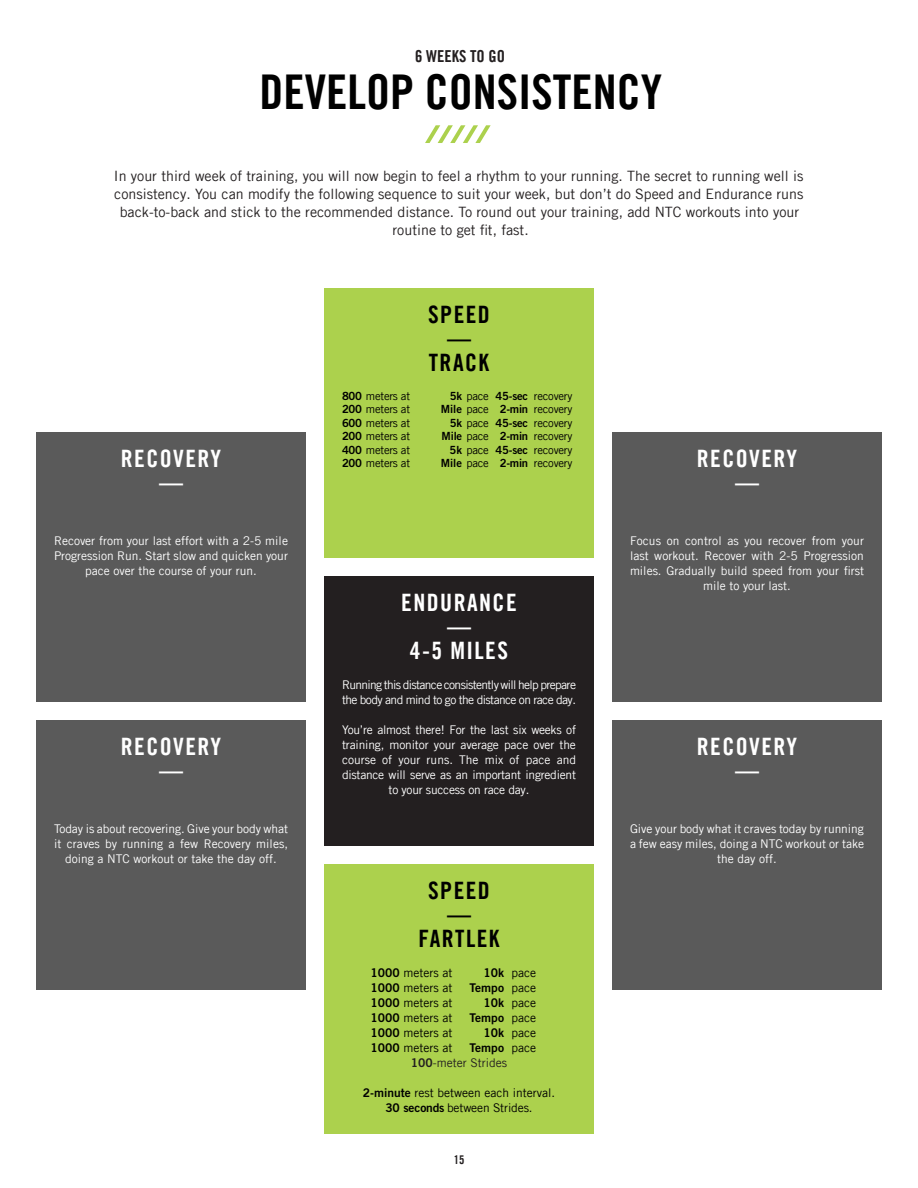
<style>
.page{position:relative;width:918px;height:1188px;background:#fff}
.page>*{position:absolute;margin:0;border:0;box-sizing:border-box;transform-origin:0 0}
.t1{font:700 condensed 48px "Trade Gothicfor Nike 365";color:#000}
.t2{font:700 condensed 24px/24px "Trade Gothicfor Nike 365";letter-spacing:.06em;color:#fff;text-align:center}
.t3{font:700 condensed 24px/24px "Trade Gothicfor Nike 365";letter-spacing:.06em;color:#000;text-align:center}
.t4{font:700 condensed 16.5px "Trade Gothicfor Nike 365";color:#231f20}
.t5{font:14.25px/18px "Trade Gothicfor Nike 365";color:#231f20;text-align:center}
.t6{font:12px/15px "Trade Gothicfor Nike 365";color:#fff;text-align:center}
.t7{font:12px/15px "Trade Gothicfor Nike 365";letter-spacing:-.02em;color:#fff;text-align:center}
.t8{font:12px/15px "Trade Gothicfor Nike 365";color:#000;text-align:center}
.t9{font:12px/15px "Trade Gothicfor Nike 365";letter-spacing:-.05em;color:#fff}
.t10{font:12px "Trade Gothic LT Std Bd 2";color:#000}
.t11{font:12px "Trade Gothicfor Nike 365";color:#231f20}
.t12{font:700 condensed 12px "Trade Gothicfor Nike 365";color:#231f20}
.t13{font:11.25px "Trade Gothicfor Nike 365";letter-spacing:-.02em;color:#000}
.s1{font-family:"Trade Gothic LT Std Bd 2"}
.s2{font-family:"Trade Gothicfor Nike 365"}
</style>
<div class="page">
<div style="left:324px;top:864px;width:270px;height:270px;background:#acd14d"></div>
<div style="left:324px;top:288px;width:270px;height:270px;background:#acd14d"></div>
<div style="left:36px;top:432px;width:270px;height:270px;background:#5a5a5a"></div>
<div style="left:612px;top:432px;width:270px;height:270px;background:#5a5a5a"></div>
<div style="left:612px;top:720px;width:270px;height:270px;background:#5a5a5a"></div>
<div style="left:36px;top:720px;width:270px;height:270px;background:#5a5a5a"></div>
<div style="left:324px;top:576px;width:270px;height:270px;background:#231f20"></div>
<svg style="left:425px;top:125px;width:66px;height:18px"></svg>
<h3 class="t4" style="left:415px;top:46px;width:91px">6 WEEKS TO GO</h3>
<h1 class="t1" style="left:260px;top:62px;width:404px">DEVELOP CONSISTENCY</h1>
<p class="t5" style="left:114px;top:167px;width:691px">In your third week of training, you will now begin to feel a rhythm to your running. The secret to running well is consistency. You can modify the following sequence to suit your week, but don’t do Speed and Endurance runs back-to-back and stick to the recommended distance. To round out your training, add NTC workouts into your routine to get fit, fast.</p>
<h2 class="t2" style="left:121px;top:447px;width:102px">RECOVERY —</h2>
<p class="t6" style="left:54px;top:533px;width:236px">Recover from your last effort with a 2-5 mile<br>Progression Run. Start slow and quicken your pace over the course of your run.</p>
<h2 class="t2" style="left:121px;top:735px;width:102px">RECOVERY —</h2>
<p class="t6" style="left:54px;top:821px;width:236px">Today is about recovering. Give your body what it craves by running a few Recovery miles, doing a NTC workout or take the day off.</p>
<h2 class="t3" style="left:428px;top:303px;width:63px">SPEED —<br>TRACK</h2>
<p class="t13" style="left:342px;top:389px;width:70px"><span class="s1">800</span> meters at</p>
<p class="t13" style="left:450px;top:389px;width:124px"><span class="s1">5k</span> pace <span class="s1">45-sec</span> recovery</p>
<p class="t13" style="left:342px;top:403px;width:70px"><span class="s1">200</span> meters at</p>
<p class="t13" style="left:441px;top:403px;width:133px"><span class="s1">Mile</span> pace <span class="s1">2-min</span> recovery</p>
<p class="t13" style="left:342px;top:416px;width:70px"><span class="s1">600</span> meters at</p>
<p class="t13" style="left:450px;top:416px;width:124px"><span class="s1">5k</span> pace <span class="s1">45-sec</span> recovery</p>
<p class="t13" style="left:342px;top:430px;width:70px"><span class="s1">200</span> meters at</p>
<p class="t13" style="left:442px;top:430px;width:132px"><span class="s1">Mile</span> pace <span class="s1">2-min</span> recovery</p>
<p class="t13" style="left:342px;top:443px;width:70px"><span class="s1">400</span> meters at</p>
<p class="t13" style="left:449px;top:443px;width:124px"><span class="s1">5k</span> pace <span class="s1">45-sec</span> recovery</p>
<p class="t13" style="left:342px;top:457px;width:70px"><span class="s1">200</span> meters at</p>
<p class="t13" style="left:441px;top:457px;width:133px"><span class="s1">Mile</span> pace <span class="s1">2-min</span> recovery</p>
<h2 class="t2" style="left:697px;top:447px;width:102px">RECOVERY —</h2>
<h2 class="t2" style="left:401px;top:591px;width:117px">ENDURANCE —<br>4-5 MILES</h2>
<p class="t9" style="left:342px;top:677px;width:236px">Running this distance consistently will help prepare the body and mind to go the distance on race day.</p>
<p class="t7" style="left:342px;top:722px;width:236px">You’re almost there! For the last six weeks of training, monitor your average pace over the course of your runs. The mix of pace and distance will serve as an important ingredient to your success on race day.</p>
<h2 class="t3" style="left:418px;top:879px;width:83px">SPEED —<br>FARTLEK</h2>
<p class="t8" style="left:370px;top:965px;width:83px"><span class="s1">1000</span> meters at</p>
<p class="t8" style="left:483px;top:965px;width:54px"><span class="s1">10k</span> pace</p>
<p class="t8" style="left:370px;top:980px;width:83px"><span class="s1">1000</span> meters at</p>
<p class="t10" style="left:470px;top:981px;width:68px">Tempo <span class="s2">pace</span></p>
<p class="t8" style="left:370px;top:995px;width:83px"><span class="s1">1000</span> meters at</p>
<p class="t8" style="left:483px;top:995px;width:54px"><span class="s1">10k</span> pace</p>
<p class="t8" style="left:370px;top:1010px;width:83px"><span class="s1">1000</span> meters at</p>
<p class="t10" style="left:470px;top:1011px;width:68px">Tempo <span class="s2">pace</span></p>
<p class="t8" style="left:370px;top:1025px;width:83px"><span class="s1">1000</span> meters at</p>
<p class="t8" style="left:483px;top:1025px;width:54px"><span class="s1">10k</span> pace</p>
<p class="t8" style="left:370px;top:1040px;width:83px"><span class="s1">1000</span> meters at</p>
<p class="t10" style="left:470px;top:1041px;width:68px">Tempo <span class="s2">pace</span></p>
<p class="t11" style="left:411px;top:1056px;width:98px"><span class="s1">100</span>-meter Strides</p>
<p class="t8" style="left:363px;top:1085px;width:194px"><span class="s1">2-minute</span> rest between each interval.<br><span class="s1">30 seconds</span> between Strides.</p>
<p class="t12" style="left:454px;top:1153px;width:12px">15</p>
<p class="t6" style="left:630px;top:533px;width:236px">Focus on control as you recover from your last workout. Recover with 2-5 Progression miles. Gradually build speed from your first mile to your last.</p>
<h2 class="t2" style="left:697px;top:734px;width:102px">RECOVERY —</h2>
<p class="t6" style="left:630px;top:821px;width:235px">Give your body what it craves today by running a few easy miles, doing a NTC workout or take the day off.</p>
</div>
